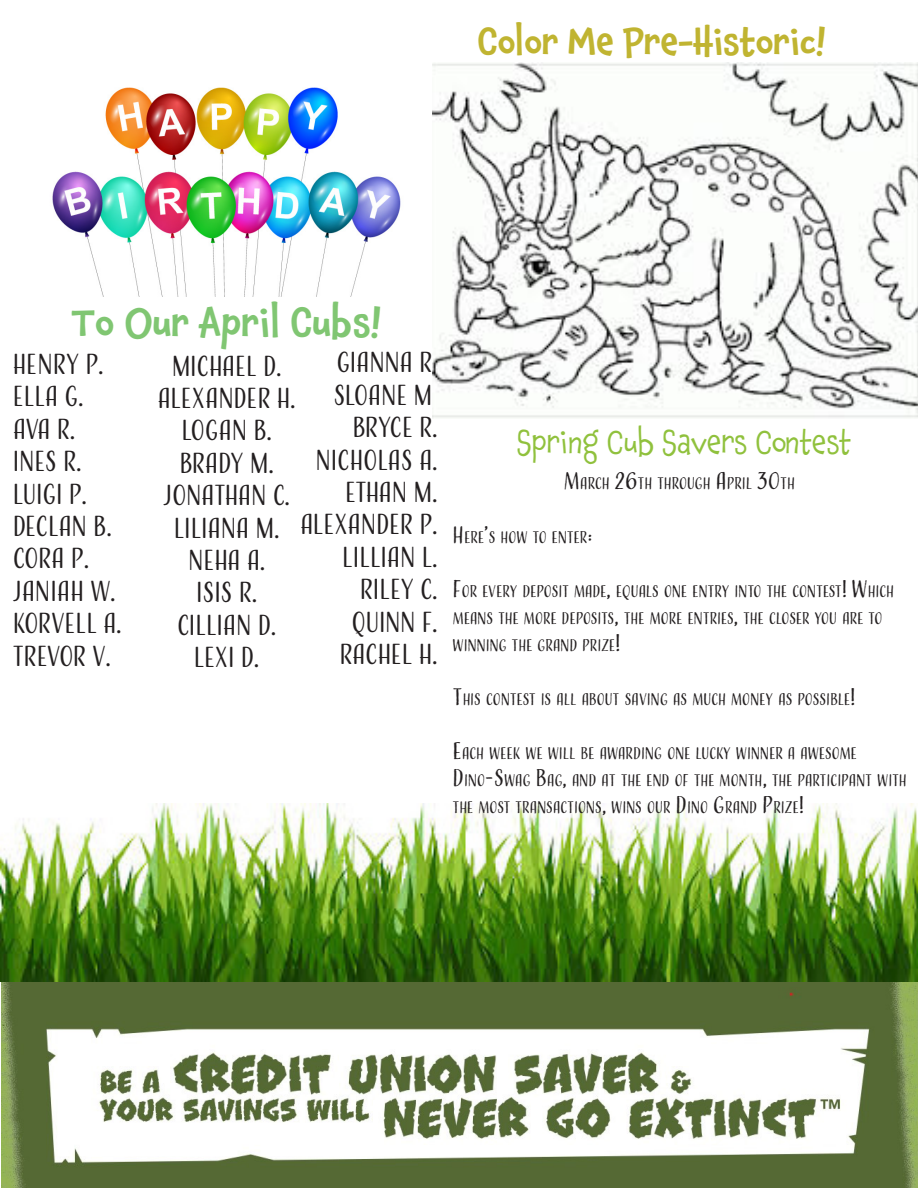
<style>
.page{position:relative;width:918px;height:1188px;background:#fff}
.page>*{position:absolute;margin:0;border:0;box-sizing:border-box;transform-origin:0 0}
.t1{font:500 39px "Chaloops";color:#80c672}
.t2{font:500 36px "Chaloops";color:#c0b431}
.t3{font:31.5px "Chaloops";color:#90c13d}
.t4{font:27px "Adorn S Condensed Sans";letter-spacing:-.005em;color:#231f20}
.t5{font:15.75px/27px "Adorn Condensed Sans";letter-spacing:-.02em;color:#231f20}
.s1{font-size:22.5px}
</style>
<div class="page">
<img style="left:52px;top:87px;width:349px;height:210px">
<img style="left:1px;top:982px;width:917px;height:206px">
<img style="left:432px;top:62px;width:486px;height:356px">
<img style="left:0;top:804px;width:918px;height:178px">
<p class="t2" style="left:478px;top:12px;width:350px">Color Me Pre-Historic!</p>
<p class="t1" style="left:72px;top:290px;width:312px">To Our April Cubs!</p>
<p class="t4" style="left:13px;top:347px;width:93px">HENRY P.</p>
<p class="t4" style="left:13px;top:380px;width:72px">ELLA G.</p>
<p class="t4" style="left:13px;top:412px;width:64px">AVA R.</p>
<p class="t4" style="left:13px;top:445px;width:70px">INES R.</p>
<p class="t4" style="left:13px;top:477px;width:76px">LUIGI P.</p>
<p class="t4" style="left:13px;top:509px;width:101px">DECLAN B.</p>
<p class="t4" style="left:13px;top:542px;width:78px">CORA P.</p>
<p class="t4" style="left:13px;top:574px;width:105px">JANIAH W.</p>
<p class="t4" style="left:13px;top:607px;width:111px">KORVELL A.</p>
<p class="t4" style="left:13px;top:639px;width:100px">TREVOR V.</p>
<p class="t4" style="left:337px;top:346px;width:103px">GIANNA R.</p>
<p class="t4" style="left:333px;top:378px;width:106px">SLOANE M.</p>
<p class="t4" style="left:353px;top:411px;width:87px">BRYCE R.</p>
<p class="t4" style="left:315px;top:443px;width:124px">NICHOLAS A.</p>
<p class="t4" style="left:345px;top:475px;width:94px">ETHAN M.</p>
<p class="t4" style="left:300px;top:508px;width:139px">ALEXANDER P.</p>
<p class="t4" style="left:342px;top:540px;width:97px">LILLIAN L.</p>
<p class="t4" style="left:360px;top:573px;width:80px">RILEY C.</p>
<p class="t4" style="left:352px;top:605px;width:88px">QUINN F.</p>
<p class="t4" style="left:339px;top:637px;width:100px">RACHEL H.</p>
<p class="t4" style="left:172px;top:349px;width:111px">MICHAEL D.</p>
<p class="t4" style="left:158px;top:381px;width:140px">ALEXANDER H.</p>
<p class="t4" style="left:182px;top:414px;width:92px">LOGAN B.</p>
<p class="t4" style="left:179px;top:446px;width:96px">BRADY M.</p>
<p class="t4" style="left:163px;top:479px;width:128px">JONATHAN C.</p>
<p class="t4" style="left:174px;top:511px;width:108px">LILIANA M.</p>
<p class="t4" style="left:188px;top:543px;width:79px">NEHA A.</p>
<p class="t4" style="left:196px;top:576px;width:63px">ISIS R.</p>
<p class="t4" style="left:177px;top:608px;width:101px">CILLIAN D.</p>
<p class="t4" style="left:194px;top:641px;width:67px">LEXI D.</p>
<p class="t3" style="left:517px;top:417px;width:336px">Spring Cub Savers Contest</p>
<p class="t5" style="left:564px;top:471px;width:233px"><span class="s1">M</span>ARCH <span class="s1">26</span>TH THROUGH <span class="s1">A</span> PRIL <span class="s1">30</span>TH</p>
<p class="t5" style="left:453px;top:525px;width:141px"><span class="s1">H</span> ERE<span class="s1">’</span>S HOW TO ENTER<span class="s1">:</span></p>
<p class="t5" style="left:453px;top:579px;width:443px"><span class="s1">F</span>OR EVERY DEPOSIT MADE<span class="s1">,</span> EQUALS ONE ENTRY INTO THE CONTEST<span class="s1">! W</span> HICH<br>MEANS THE MORE DEPOSITS<span class="s1">,</span> THE MORE ENTRIES<span class="s1">,</span> THE CLOSER YOU ARE TO<br>WINNING THE GRAND PRIZE<span class="s1">!</span></p>
<p class="t5" style="left:453px;top:687px;width:404px"><span class="s1">T</span>HIS CONTEST IS ALL ABOUT SAVING AS MUCH MONEY AS POSSIBLE<span class="s1">!</span></p>
<p class="t5" style="left:453px;top:741px;width:456px"><span class="s1">E</span> ACH WEEK WE WILL BE AWARDING ONE LUCKY WINNER A AWESOME<br><span class="s1">D</span> INO<span class="s1">-S</span>WAG <span class="s1">B</span>AG<span class="s1">,</span> AND AT THE END OF THE MONTH<span class="s1">,</span> THE PARTICIPANT WITH<br>THE MOST TRANSACTIONS<span class="s1">,</span> WINS OUR <span class="s1">D</span> INO <span class="s1">G</span> RAND <span class="s1">P</span>RIZE<span class="s1">!</span></p>
</div>
